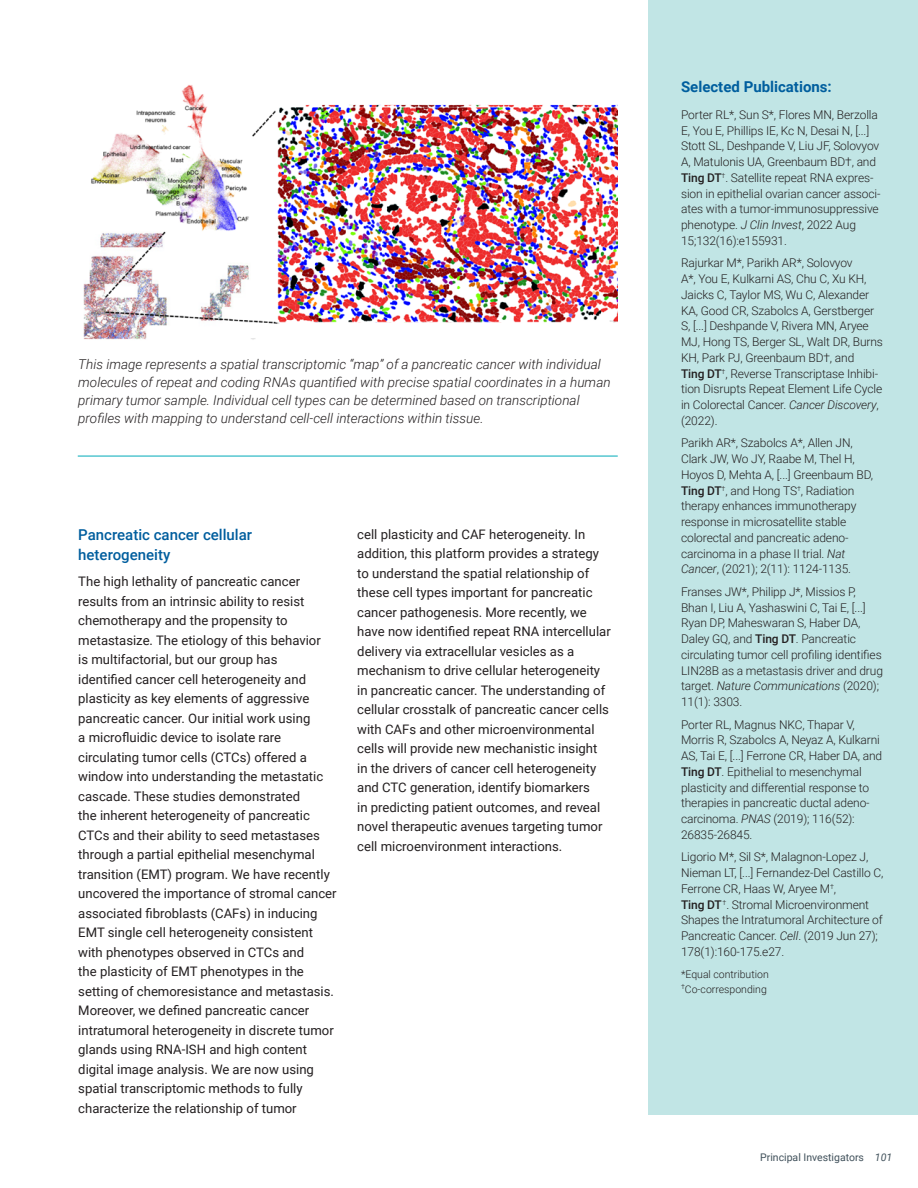
<style>
.page{position:relative;width:918px;height:1188px;background:#fff}
.page>*{position:absolute;margin:0;border:0;box-sizing:border-box;transform-origin:0 0}
.Body_head{font:500 15px/19.5px "Roboto";color:#005e9e}
.Publications_Head{font:700 15px "Roboto";color:#005e9e}
.t1{font:italic 300 13.5px/18px "Roboto";color:#231f20}
.Body_copy{font:13.2px/19.5px "Roboto";color:#231f20}
.Publications{font:300 12px/15.8px "Roboto";letter-spacing:-.01em;color:#231f20}
.Publications-2{font:300 10.5px "Roboto";color:#231f20}
.t2{font:10.5px "Roboto";color:#41515b}
.s1{font-weight:500}
.s2{font-style:italic}
</style>
<div class="page">
<div style="left:648px;top:0;width:270px;height:1115px;background:#c1e5e5"></div>
<img style="left:83px;top:85px;width:535px;height:255px">
<hr style="left:78px;top:456px;width:540px;height:1px;background:#00aab8">
<p class="t1" style="left:78px;top:354px;width:534px">This image represents a spatial transcriptomic “map” of a pancreatic cancer with individual molecules of repeat and coding RNAs quantified with precise spatial coordinates in a human primary tumor sample. Individual cell types can be determined based on transcriptional profiles with mapping to understand cell-cell interactions within tissue.</p>
<p class="Body_head" style="left:78px;top:525px;width:175px">Pancreatic cancer cellular heterogeneity</p>
<p class="Body_copy" style="left:78px;top:571px;width:260px">The high lethality of pancreatic cancer results from an intrinsic ability to resist chemotherapy and the propensity to metastasize. The etiology of this behavior<br>is multifactorial, but our group has<br>identified cancer cell heterogeneity and plasticity as key elements of aggressive pancreatic cancer. Our initial work using<br>a microfluidic device to isolate rare circulating tumor cells (CTCs) offered a window into understanding the metastatic cascade. These studies demonstrated<br>the inherent heterogeneity of pancreatic CTCs and their ability to seed metastases through a partial epithelial mesenchymal transition (EMT) program. We have recently uncovered the importance of stromal cancer associated fibroblasts (CAFs) in inducing EMT single cell heterogeneity consistent with phenotypes observed in CTCs and<br>the plasticity of EMT phenotypes in the setting of chemoresistance and metastasis.<br>Moreover, we defined pancreatic cancer intratumoral heterogeneity in discrete tumor glands using RNA-ISH and high content digital image analysis. We are now using spatial transcriptomic methods to fully characterize the relationship of tumor</p>
<p class="Body_copy" style="left:357px;top:524px;width:255px">cell plasticity and CAF heterogeneity. In addition, this platform provides a strategy to understand the spatial relationship of these cell types important for pancreatic cancer pathogenesis. More recently, we have now identified repeat RNA intercellular delivery via extracellular vesicles as a mechanism to drive cellular heterogeneity in pancreatic cancer. The understanding of cellular crosstalk of pancreatic cancer cells with CAFs and other microenvironmental cells will provide new mechanistic insight in the drivers of cancer cell heterogeneity and CTC generation, identify biomarkers<br>in predicting patient outcomes, and reveal novel therapeutic avenues targeting tumor cell microenvironment interactions.</p>
<p class="Publications_Head" style="left:681px;top:76px;width:152px">Selected Publications:</p>
<p class="Publications" style="left:681px;top:106px;width:201px">Porter RL*, Sun S*, Flores MN, Berzolla E, You E, Phillips IE, Kc N, Desai N, [...] Stott SL, Deshpande V, Liu JF, Solovyov A, Matulonis UA, Greenbaum BD†, and <span class="s1">Ting DT</span><sup>†</sup>. Satellite repeat RNA expres&shy;sion in epithelial ovarian cancer associ&shy;ates with a tumor-immunosuppressive phenotype. <span class="s2">J Clin Invest</span>, 2022 Aug 15;132(16):e155931.</p>
<p class="Publications" style="left:681px;top:255px;width:203px">Rajurkar M*, Parikh AR*, Solovyov<br>A*, You E, Kulkarni AS, Chu C, Xu KH, Jaicks C, Taylor MS, Wu C, Alexander KA, Good CR, Szabolcs A, Gerstberger S, [...] Deshpande V, Rivera MN, Aryee MJ, Hong TS, Berger SL, Walt DR, Burns KH, Park PJ, Greenbaum BD†, and<br><span class="s1">Ting DT</span><sup>†</sup>, Reverse Transcriptase Inhibi&shy;tion Disrupts Repeat Element Life Cycle in Colorectal Cancer. <span class="s2">Cancer Discovery</span>, (2022).</p>
<p class="Publications" style="left:681px;top:435px;width:194px">Parikh AR*, Szabolcs A*, Allen JN, Clark JW, Wo JY, Raabe M, Thel H, Hoyos D, Mehta A, [...] Greenbaum BD, <span class="s1">Ting DT</span><sup>†</sup>, and Hong TS<sup>†</sup>, Radiation therapy enhances immunotherapy response in microsatellite stable colorectal and pancreatic adeno&shy;carcinoma in a phase II trial. <span class="s2">Nat Cancer</span>, (2021); 2(11): 1124-1135.</p>
<p class="Publications" style="left:681px;top:583px;width:203px">Franses JW*, Philipp J*, Missios P, Bhan I, Liu A, Yashaswini C, Tai E, [...] Ryan DP, Maheswaran S, Haber DA, Daley GQ, and <span class="s1">Ting DT</span>. Pancreatic circulating tumor cell profiling identifies LIN28B as a metastasis driver and drug target. <span class="s2">Nature Communications</span> (2020); 11(1): 3303.</p>
<p class="Publications" style="left:681px;top:716px;width:203px">Porter RL, Magnus NKC, Thapar V, Morris R, Szabolcs A, Neyaz A, Kulkarni AS, Tai E, [...] Ferrone CR, Haber DA, and <span class="s1">Ting DT</span>. Epithelial to mesenchymal plasticity and differential response to therapies in pancreatic ductal adeno&shy;carcinoma. <span class="s2">PNAS</span> (2019); 116(52):<br>26835-26845.</p>
<p class="Publications" style="left:681px;top:849px;width:204px">Ligorio M*, Sil S*, Malagnon-Lopez J, Nieman LT, [...] Fernandez-Del Castillo C, Ferrone CR, Haas W, Aryee M<sup>†</sup>,<br><span class="s1">Ting DT</span><sup>†</sup>. Stromal Microenvironment Shapes the Intratumoral Architecture of Pancreatic Cancer. <span class="s2">Cell</span>. (2019 Jun 27); 178(1):160-175.e27.</p>
<p class="Publications-2" style="left:681px;top:967px;width:89px">*Equal contribution</p>
<p class="Publications-2" style="left:681px;top:982px;width:87px"><sup>†</sup>Co-corresponding</p>
<p class="t2" style="left:760px;top:1150px;width:134px">Principal Investigators <span class="s2">101</span></p>
</div>
